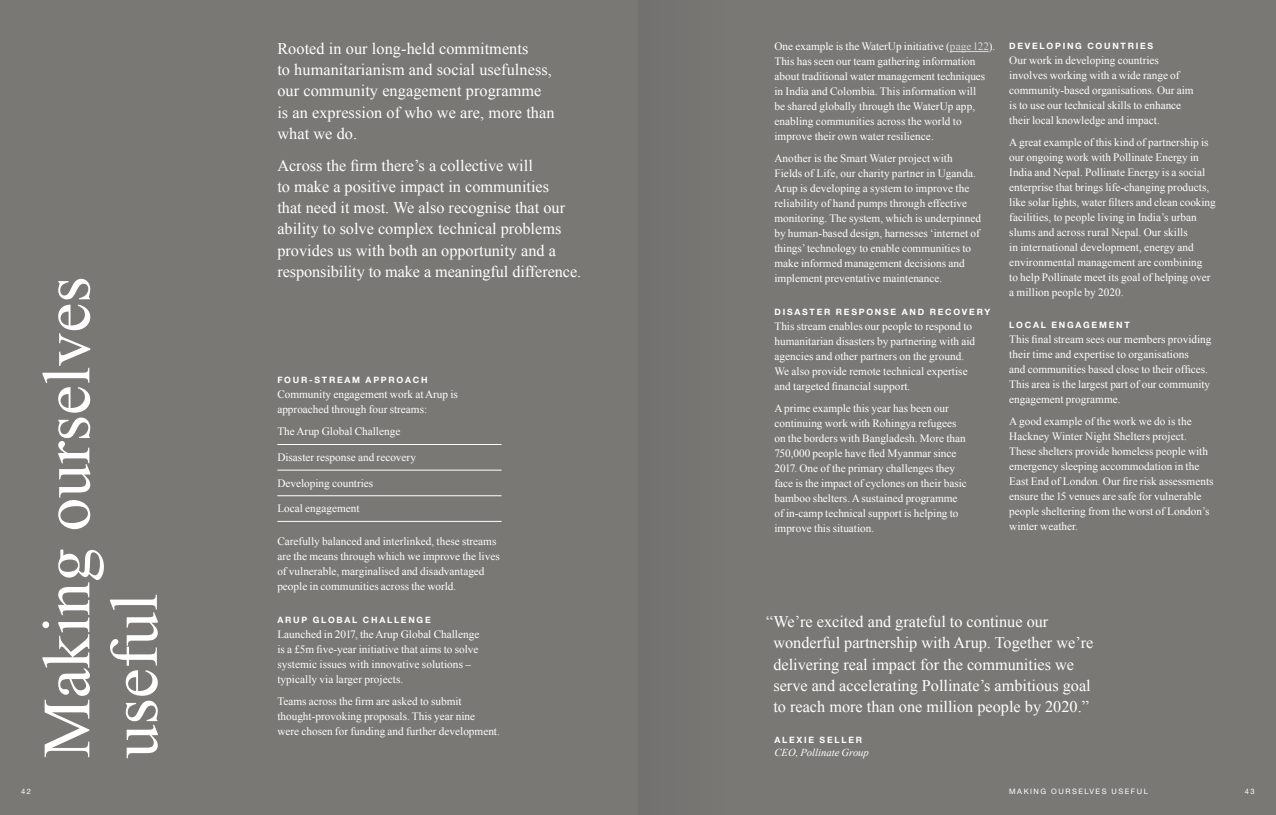
<style>
.page{position:relative;width:1276px;height:815px;background:#7a7875}
.page>*{position:absolute;margin:0;border:0;box-sizing:border-box;transform-origin:0 0}
.t1{font:67.5px/67.5px "Times New Roman";color:#fff}
.t2{font:16.25px/21.2px "Times New Roman";color:#fff}
.t3{font:11.25px/15px "Times New Roman";color:#fff}
.t4{font:italic 10.62px "Times New Roman";color:#fff}
.t5{font:700 8.75px "Helvetica Neue LT Std";letter-spacing:.2em;color:#fff}
.t6{font:7.5px "Helvetica Neue LT Std";letter-spacing:.2em;color:#fff}
.s1{color:#d8d9db}
</style>
<div class="page">
<hr style="left:277px;top:444px;width:224px;height:1px;background:#fff">
<hr style="left:277px;top:470px;width:224px;height:1px;background:#fff">
<hr style="left:277px;top:496px;width:224px;height:1px;background:#fff">
<hr style="left:277px;top:521px;width:224px;height:1px;background:#fff">
<hr style="left:950px;top:51px;width:38px;height:1px;background:#d8d9db">
<h1 class="t1" style="left:32px;top:758px;width:483px;rotate:-90deg">Making ourselves useful</h1>
<h2 class="t2" style="left:277px;top:37px;width:279px">Rooted in our long-held commitments<br>to humanitarianism and social usefulness, our community engagement programme is an expression of who we are, more than what we do.</h2>
<p class="t2" style="left:277px;top:154px;width:305px">Across the firm there’s a collective will<br>to make a positive impact in communities<br>that need it most. We also recognise that our ability to solve complex technical problems provides us with both an opportunity and a responsibility to make a meaningful difference.</p>
<p class="t5" style="left:277px;top:375px;width:152px">FOUR-STREAM APPROACH</p>
<p class="t3" style="left:277px;top:387px;width:182px">Community engagement work at Arup is approached through four streams:</p>
<p class="t3" style="left:277px;top:424px;width:124px">The Arup Global Challenge</p>
<p class="t3" style="left:277px;top:450px;width:140px">Disaster response and recovery</p>
<p class="t3" style="left:277px;top:475px;width:97px">Developing countries</p>
<p class="t3" style="left:277px;top:501px;width:84px">Local engagement</p>
<p class="t3" style="left:277px;top:534px;width:224px">Carefully balanced and interlinked, these streams are the means through which we improve the lives of vulnerable, marginalised and disadvantaged people in communities across the world.</p>
<p class="t5" style="left:277px;top:614px;width:155px">ARUP GLOBAL CHALLENGE</p>
<p class="t3" style="left:277px;top:626px;width:203px">Launched in 2017, the Arup Global Challenge is a £5m five-year initiative that aims to solve systemic issues with innovative solutions – typically via larger projects.</p>
<p class="t3" style="left:277px;top:693px;width:224px">Teams across the firm are asked to submit thought-provoking proposals. This year nine were chosen for funding and further development.</p>
<p class="t3" style="left:774px;top:39px;width:222px">One example is the WaterUp initiative (<span class="s1">page 122</span>).<br>This has seen our team gathering information about traditional water management techniques in India and Colombia. This information will<br>be shared globally through the WaterUp app, enabling communities across the world to improve their own water resilience.</p>
<p class="t3" style="left:774px;top:151px;width:208px">Another is the Smart Water project with Fields of Life, our charity partner in Uganda.<br>Arup is developing a system to improve the reliability of hand pumps through effective monitoring. The system, which is underpinned by human-based design, harnesses ‘internet of things’ technology to enable communities to make informed management decisions and implement preventative maintenance.</p>
<p class="t5" style="left:774px;top:306px;width:217px">DISASTER RESPONSE AND RECOVERY</p>
<p class="t3" style="left:774px;top:318px;width:202px">This stream enables our people to respond to humanitarian disasters by partnering with aid agencies and other partners on the ground.<br>We also provide remote technical expertise and targeted financial support.</p>
<p class="t3" style="left:774px;top:401px;width:194px">A prime example this year has been our continuing work with Rohingya refugees on the borders with Bangladesh. More than 750,000 people have fled Myanmar since 2017. One of the primary challenges they face is the impact of cyclones on their basic bamboo shelters. A sustained programme of in-camp technical support is helping to improve this situation.</p>
<p class="t5" style="left:1009px;top:40px;width:145px">DEVELOPING COUNTRIES</p>
<p class="t3" style="left:1009px;top:52px;width:186px">Our work in developing countries involves working with a wide range of community-based organisations. Our aim is to use our technical skills to enhance their local knowledge and impact.</p>
<p class="t3" style="left:1009px;top:134px;width:208px">A great example of this kind of partnership is our ongoing work with Pollinate Energy in India and Nepal. Pollinate Energy is a social enterprise that brings life-changing products, like solar lights, water filters and clean cooking facilities, to people living in India’s urban slums and across rural Nepal. Our skills<br>in international development, energy and environmental management are combining<br>to help Pollinate meet its goal of helping over a million people by 2020.</p>
<p class="t5" style="left:1009px;top:320px;width:122px">LOCAL ENGAGEMENT</p>
<p class="t3" style="left:1009px;top:332px;width:204px">This final stream sees our members providing their time and expertise to organisations<br>and communities based close to their offices.<br>This area is the largest part of our community engagement programme.</p>
<p class="t3" style="left:1009px;top:414px;width:206px">A good example of the work we do is the Hackney Winter Night Shelters project.<br>These shelters provide homeless people with emergency sleeping accommodation in the East End of London. Our fire risk assessments ensure the 15 venues are safe for vulnerable people sheltering from the worst of London’s winter weather.</p>
<p class="t2" style="left:773px;top:611px;width:321px;text-indent:-7px">“We’re excited and grateful to continue our wonderful partnership with Arup. Together we’re delivering real impact for the communities we serve and accelerating Pollinate’s ambitious goal to reach more than one million people by 2020.”</p>
<p class="t5" style="left:774px;top:735px;width:89px">ALEXIE SELLER</p>
<p class="t4" style="left:774px;top:745px;width:96px">CEO, Pollinate Group</p>
<p class="t6" style="left:21px;top:787px;width:11px">42</p>
<p class="t6" style="left:1009px;top:787px;width:140px">MAKING OURSELVES USEFUL</p>
<p class="t6" style="left:1244px;top:787px;width:11px">43</p>
</div>
